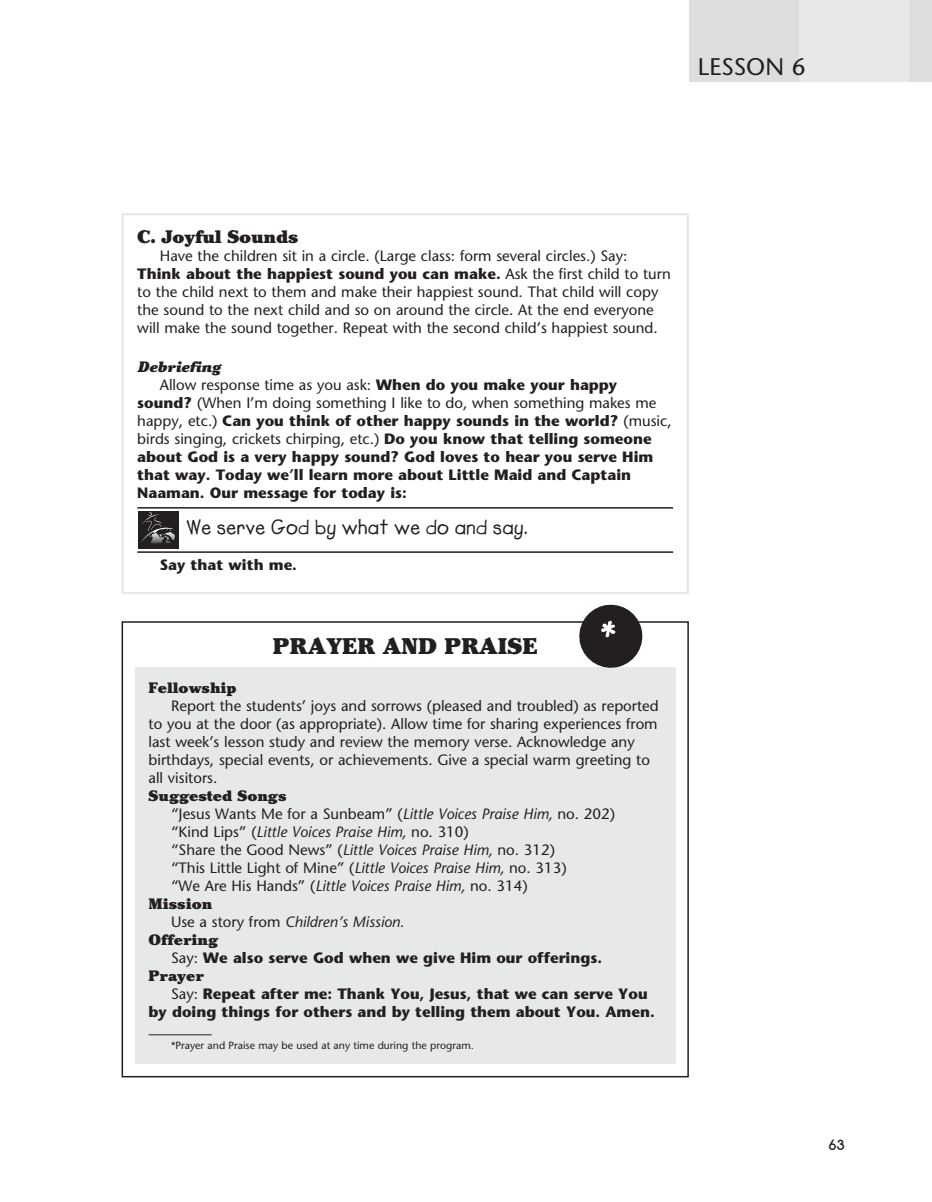
<style>
.page{position:relative;width:932px;height:1202px;background:#fff}
.page>*{position:absolute;margin:0;border:0;box-sizing:border-box;transform-origin:0 0}
.t1{font:24px "Stone Sans";color:#231f20}
.Readiness{font:900 22.5px "Cheltenham";color:#231f20}
.Power_Point{font:21px "Lemonade ICG Bold";letter-spacing:.015em;color:#231f20}
.Activities_Subhead{font:900 18px "Cheltenham";letter-spacing:-.01em;color:#231f20}
.t2{font:15px/18px "Stone Sans";color:#231f20}
.t3{font:700 15px/18px "Stone Sans";color:#231f20}
.t4{font:italic 15px "Stone Sans";color:#231f20}
.P_P_Breaker{font:900 15px "Cheltenham";color:#231f20}
.Breaker{font:italic 900 15px "Cheltenham";color:#231f20}
.t5{font:700 15px "New Garden";color:#231f20}
.Footnotes{font:10.5px "Stone Sans";color:#231f20}
.s1{font-weight:700}
.s2{font-weight:400}
.s3{font-style:italic}
.s4{font-style:normal}
</style>
<div class="page">
<div style="left:688px;top:0;width:111px;height:81px;background:#dcddde"></div>
<div style="left:799px;top:0;width:110px;height:81px;background:#e7e8e8"></div>
<div style="left:909px;top:0;width:23px;height:81px;background:#dcddde"></div>
<hr style="left:137px;top:507px;width:536px;height:1px;background:#231f20">
<hr style="left:137px;top:551px;width:536px;height:2px;background:#231f20">
<div style="left:139px;top:511px;width:40px;height:37px;background:#231f20"></div>
<svg style="left:141px;top:512px;width:34px;height:31px"></svg>
<div style="left:122px;top:213px;width:566px;height:381px;border:2px solid #e7e8e8"></div>
<div style="left:122px;top:621px;width:566px;height:456px;border:2px solid #231f20"></div>
<div style="left:135px;top:667px;width:540px;height:397px;background:#e7e8e8"></div>
<hr style="left:148px;top:1034px;width:64px;height:1px;background:#231f20">
<svg style="left:576px;top:604px;width:69px;height:64px"></svg>
<p class="t1" style="left:698px;top:52px;width:109px">LESSON 6</p>
<p class="Activities_Subhead" style="left:137px;top:226px;width:163px">C. Joyful Sounds</p>
<p class="t2" style="left:137px;top:247px;width:535px;text-indent:22px">Have the children sit in a circle. (Large class: form several circles.) Say:<br><span class="s1">Think about the happiest sound you can make.</span> Ask the first child to turn to the child next to them and make their happiest sound. That child will copy the sound to the next child and so on around the circle. At the end everyone will make the sound together. Repeat with the second child’s happiest sound.</p>
<p class="Breaker" style="left:137px;top:358px;width:85px">Debriefing</p>
<p class="t3" style="left:137px;top:376px;width:536px;text-indent:22px"><span class="s2">Allow response time as you ask:</span> When do you make your happy sound? <span class="s2">(When I’m doing something I like to do, when something makes me happy, etc.)</span> Can you think of other happy sounds in the world? <span class="s2">(music, birds singing, crickets chirping, etc.)</span> Do you know that telling someone about God is a very happy sound? God loves to hear you serve Him that way. Today we’ll learn more about Little Maid and Captain Naaman. Our message for today is:</p>
<p class="Power_Point" style="left:186px;top:515px;width:343px">We serve God by what we do and say.</p>
<p class="t3" style="left:160px;top:556px;width:139px">Say that with me.</p>
<p class="Readiness" style="left:273px;top:633px;width:266px">PRAYER AND PRAISE</p>
<p class="P_P_Breaker" style="left:148px;top:678px;width:90px">Fellowship</p>
<p class="t2" style="left:148px;top:697px;width:511px;text-indent:22px">Report the students’ joys and sorrows (pleased and troubled) as reported to you at the door (as appropriate). Allow time for sharing experiences from last week’s lesson study and review the memory verse. Acknowledge any birthdays, special events, or achievements. Give a special warm greeting to all visitors.</p>
<p class="P_P_Breaker" style="left:148px;top:786px;width:139px">Suggested Songs</p>
<p class="t2" style="left:171px;top:805px;width:445px">“Jesus Wants Me for a Sunbeam” (<span class="s3">Little Voices Praise Him,</span> no. 202)</p>
<p class="t4" style="left:171px;top:823px;width:299px"><span class="s4">“Kind Lips” (</span>Little Voices Praise Him, <span class="s4">no. 310)</span></p>
<p class="t2" style="left:171px;top:841px;width:385px">“Share the Good News” (<span class="s3">Little Voices Praise Him,</span> no. 312)</p>
<p class="t2" style="left:171px;top:859px;width:397px">“This Little Light of Mine” (<span class="s3">Little Voices Praise Him,</span> no. 313)</p>
<p class="t2" style="left:171px;top:877px;width:358px">“We Are His Hands” (<span class="s3">Little Voices Praise Him,</span> no. 314)</p>
<p class="P_P_Breaker" style="left:148px;top:894px;width:65px">Mission</p>
<p class="t4" style="left:171px;top:913px;width:235px"><span class="s4">Use a story from</span> Children’s Mission.</p>
<p class="P_P_Breaker" style="left:148px;top:930px;width:71px">Offering</p>
<p class="t3" style="left:171px;top:949px;width:432px"><span class="s2">Say:</span> We also serve God when we give Him our offerings.</p>
<p class="P_P_Breaker" style="left:148px;top:966px;width:57px">Prayer</p>
<p class="t3" style="left:148px;top:985px;width:507px;text-indent:22px"><span class="s2">Say:</span> Repeat after me: Thank You, Jesus, that we can serve You by doing things for others and by telling them about You. Amen.</p>
<p class="Footnotes" style="left:171px;top:1038px;width:304px">*Prayer and Praise may be used at any time during the program.</p>
<p class="t5" style="left:828px;top:1136px;width:18px">63</p>
</div>
